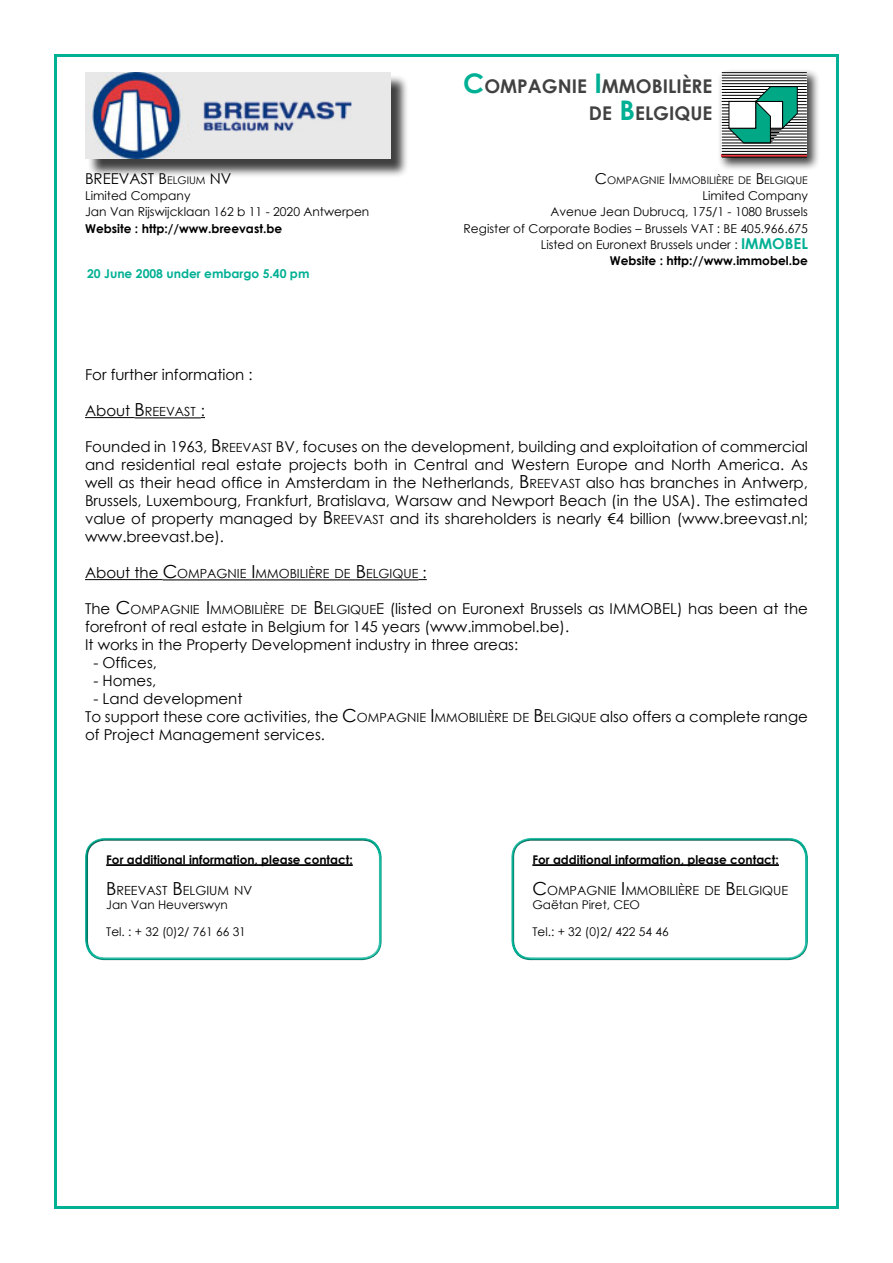
<style>
.page{position:relative;width:893px;height:1263px;background:#fff}
.page>*{position:absolute;margin:0;border:0;box-sizing:border-box;transform-origin:0 0}
.TITRE_GENERAL{font:700 18.9px/27px "Century Gothic";color:#414142;text-align:right}
.CONTENU_10{font:15px/18px "Century Gothic";color:#000}
.Annotation{font:15px "Century Gothic";color:#000}
.CONTENU_10-2{font:12.6px "Century Gothic";color:#000}
.Annotation-2{font:12.15px "Century Gothic";color:#000}
.Annotation-3{font:700 12.15px "Century Gothic";color:#000}
.Annotation-4{font:700 12.15px "Century Gothic";color:#00b094}
.CONTENU_simple{font:700 12px "Century Gothic";color:#000}
.CONTENU_simple-2{font:12px "Century Gothic";color:#000}
.Annotation-5{font:10.5px "Century Gothic";color:#000}
.s1{font-size:10.5px}
.s2{font-size:27px;color:#00b094}
.s3{font-size:15px}
.s4{font-weight:700;font-size:15px;color:#00b094}
.s5{font-size:18px}
.s6{font-size:12.6px}
</style>
<div class="page">
<div style="left:54px;top:54px;width:785px;height:1155px;background:#fff;border:3px solid #00b094"></div>
<div style="left:717px;top:68px;width:110px;height:109px;background:#000;opacity:.75"></div>
<svg style="left:722px;top:73px;width:85px;height:81px"></svg>
<hr style="left:722px;top:128px;width:85px;height:1px;background:#000">
<hr style="left:722px;top:117px;width:85px;height:1px;background:#000">
<hr style="left:722px;top:104px;width:85px;height:1px;background:#000">
<hr style="left:722px;top:108px;width:85px;height:1px;background:#000">
<hr style="left:722px;top:111px;width:85px;height:1px;background:#000">
<hr style="left:722px;top:114px;width:85px;height:1px;background:#000">
<hr style="left:722px;top:119px;width:85px;height:1px;background:#000">
<hr style="left:722px;top:122px;width:85px;height:1px;background:#000">
<hr style="left:722px;top:125px;width:85px;height:1px;background:#000">
<hr style="left:722px;top:95px;width:85px;height:1px;background:#000">
<hr style="left:722px;top:89px;width:85px;height:1px;background:#000">
<hr style="left:722px;top:92px;width:85px;height:1px;background:#000">
<hr style="left:722px;top:101px;width:85px;height:1px;background:#000">
<hr style="left:722px;top:131px;width:85px;height:1px;background:#000">
<hr style="left:722px;top:137px;width:85px;height:1px;background:#000">
<hr style="left:722px;top:140px;width:85px;height:1px;background:#000">
<hr style="left:722px;top:134px;width:85px;height:1px;background:#000">
<hr style="left:722px;top:98px;width:85px;height:1px;background:#000">
<svg style="left:728px;top:87px;width:70px;height:56px"></svg>
<div style="left:729px;top:101px;width:27px;height:27px;background:#fff;border:1px solid #000"></div>
<hr style="left:722px;top:72px;width:85px;height:1px;background:#000">
<hr style="left:722px;top:86px;width:85px;height:1px;background:#000">
<hr style="left:722px;top:143px;width:85px;height:1px;background:#000">
<hr style="left:722px;top:146px;width:85px;height:1px;background:#000">
<hr style="left:722px;top:148px;width:85px;height:1px;background:#000">
<hr style="left:722px;top:151px;width:85px;height:1px;background:#000">
<hr style="left:722px;top:75px;width:85px;height:1px;background:#000">
<hr style="left:722px;top:78px;width:85px;height:1px;background:#000">
<hr style="left:722px;top:80px;width:85px;height:1px;background:#000">
<hr style="left:722px;top:83px;width:85px;height:1px;background:#000">
<hr style="left:722px;top:154px;width:85px;height:3px;background:#ef3e42">
<hr style="left:722px;top:154px;width:85px;height:1px;background:#000">
<hr style="left:722px;top:157px;width:85px;height:1px;background:#000">
<div style="left:87px;top:75px;width:329px;height:110px;background:#000;opacity:.75"></div>
<img style="left:85px;top:72px;width:306px;height:87px">
<hr style="left:85px;top:417px;width:50px;height:1px;background:#000">
<hr style="left:135px;top:417px;width:66px;height:1px;background:#000">
<hr style="left:85px;top:579px;width:78px;height:1px;background:#000">
<hr style="left:163px;top:579px;width:255px;height:1px;background:#000">
<div style="left:511px;top:835px;width:297px;height:126px;background:#000;opacity:.75"></div>
<div style="left:85px;top:835px;width:297px;height:126px;background:#000;opacity:.75"></div>
<hr style="left:532px;top:864px;width:247px;height:1px;background:#000">
<hr style="left:532px;top:865px;width:247px;height:1px;background:#000">
<hr style="left:106px;top:864px;width:247px;height:1px;background:#000">
<hr style="left:106px;top:865px;width:247px;height:1px;background:#000">
<p class="Annotation" style="left:85px;top:168px;width:9px">BREE</p>
<p class="Annotation" style="left:119px;top:168px;width:114px">VAST B <span class="s1">ELGIUM</span> NV</p>
<p class="Annotation-2" style="left:85px;top:187px;width:107px">Limited Company</p>
<p class="Annotation-2" style="left:85px;top:204px;width:286px">Jan Van Rijswijcklaan 162 b 11 - 2020 Antwerpen</p>
<p class="Annotation-3" style="left:85px;top:219px;width:199px">Website : http://www.breevast.be</p>
<p class="Annotation-4" style="left:87px;top:265px;width:224px">20 June 2008 under embargo 5.40 pm</p>
<p class="TITRE_GENERAL" style="left:463px;top:71px;width:250px"><span class="s2">C</span>OMPAGNIE <span class="s2">I</span>MMOBILIÈRE<br>DE <span class="s2">B</span>ELGIQUE</p>
<p class="Annotation-5" style="left:595px;top:173px;width:215px"><span class="s3">C</span>OMPAGNIE <span class="s3">I</span>MMOBILIÈRE DE <span class="s3">B</span>ELGIQUE</p>
<p class="Annotation-2" style="left:702px;top:187px;width:107px">Limited Company</p>
<p class="Annotation-2" style="left:550px;top:204px;width:259px">Avenue Jean Dubrucq, 175/1 - 1080 Brussels</p>
<p class="Annotation-2" style="left:464px;top:220px;width:346px">Register of Corporate Bodies – Brussels VAT : BE 405.966.675</p>
<p class="Annotation-2" style="left:541px;top:236px;width:269px">Listed on Euronext Brussels under : <span class="s4">IMMOBEL</span></p>
<p class="Annotation-3" style="left:610px;top:251px;width:200px">Website : http://www.immobel.be</p>
<p class="CONTENU_10" style="left:85px;top:365px;width:169px">For further information :</p>
<p class="CONTENU_10-2" style="left:85px;top:403px;width:121px"><span class="s3">About</span> <span class="s5">B</span> REEVAST <span class="s3">:</span></p>
<p class="CONTENU_10" style="left:85px;top:437px;width:724px;text-align:justify">Founded in 1963, <span class="s5">B</span> <span class="s6">REEVAST</span> BV, focuses on the development, building and exploitation of commercial and residential real estate projects both in Central and Western Europe and North America. As well as their head office in Amsterdam in the Netherlands, <span class="s5">B</span> <span class="s6">REEVAST</span> also has branches in Antwerp, Brussels, Luxembourg, Frankfurt, Bratislava, Warsaw and Newport Beach (in the USA). The estimated value of property managed by <span class="s5">B</span> <span class="s6">REEVAST</span> and its shareholders is nearly €4 billion (www.breevast.nl; www.breevast.be).</p>
<p class="CONTENU_10-2" style="left:85px;top:565px;width:343px"><span class="s3">About the</span> <span class="s5">C</span>OMPAGNIE <span class="s5">I</span> MMOBILIÈRE DE <span class="s5">B</span> ELGIQUE <span class="s3">:</span></p>
<p class="CONTENU_10" style="left:85px;top:599px;width:724px">The <span class="s5">C</span><span class="s6">OMPAGNIE</span> <span class="s5">I</span> <span class="s6">MMOBILIÈRE DE</span> <span class="s5">B</span> <span class="s6">ELGIQUE</span>E (listed on Euronext Brussels as IMMOBEL) has been at the forefront of real estate in Belgium for 145 years (www.immobel.be).</p>
<p class="CONTENU_10" style="left:85px;top:635px;width:435px">It works in the Property Development industry in three areas:</p>
<p class="CONTENU_10" style="left:93px;top:653px;width:65px">- Offices,</p>
<p class="CONTENU_10" style="left:93px;top:671px;width:65px">- Homes,</p>
<p class="CONTENU_10" style="left:93px;top:689px;width:151px">- Land development</p>
<p class="CONTENU_10" style="left:85px;top:707px;width:724px">To support these core activities, the <span class="s5">C</span><span class="s6">OMPAGNIE</span> <span class="s5">I</span> <span class="s6">MMOBILIÈRE DE</span> <span class="s5">B</span> <span class="s6">ELGIQUE</span> also offers a complete range of Project Management services.</p>
<p class="CONTENU_simple" style="left:106px;top:850px;width:248px">For additional information, please contact:</p>
<p class="CONTENU_10-2" style="left:106px;top:882px;width:147px"><span class="s5">B</span> REEVAST <span class="s5">B</span> ELGIUM NV</p>
<p class="CONTENU_simple-2" style="left:106px;top:896px;width:123px">Jan Van Heuverswyn</p>
<p class="CONTENU_simple-2" style="left:106px;top:923px;width:141px">Tel. : + 32 (0)2/ 761 66 31</p>
<p class="CONTENU_simple" style="left:532px;top:850px;width:248px">For additional information, please contact:</p>
<p class="CONTENU_10-2" style="left:532px;top:882px;width:257px"><span class="s5">C</span>OMPAGNIE <span class="s5">I</span>MMOBILIÈRE DE <span class="s5">B</span>ELGIQUE</p>
<p class="CONTENU_simple-2" style="left:532px;top:896px;width:109px">Gaëtan Piret, CEO</p>
<p class="CONTENU_simple-2" style="left:532px;top:923px;width:138px">Tel.: + 32 (0)2/ 422 54 46</p>
</div>
